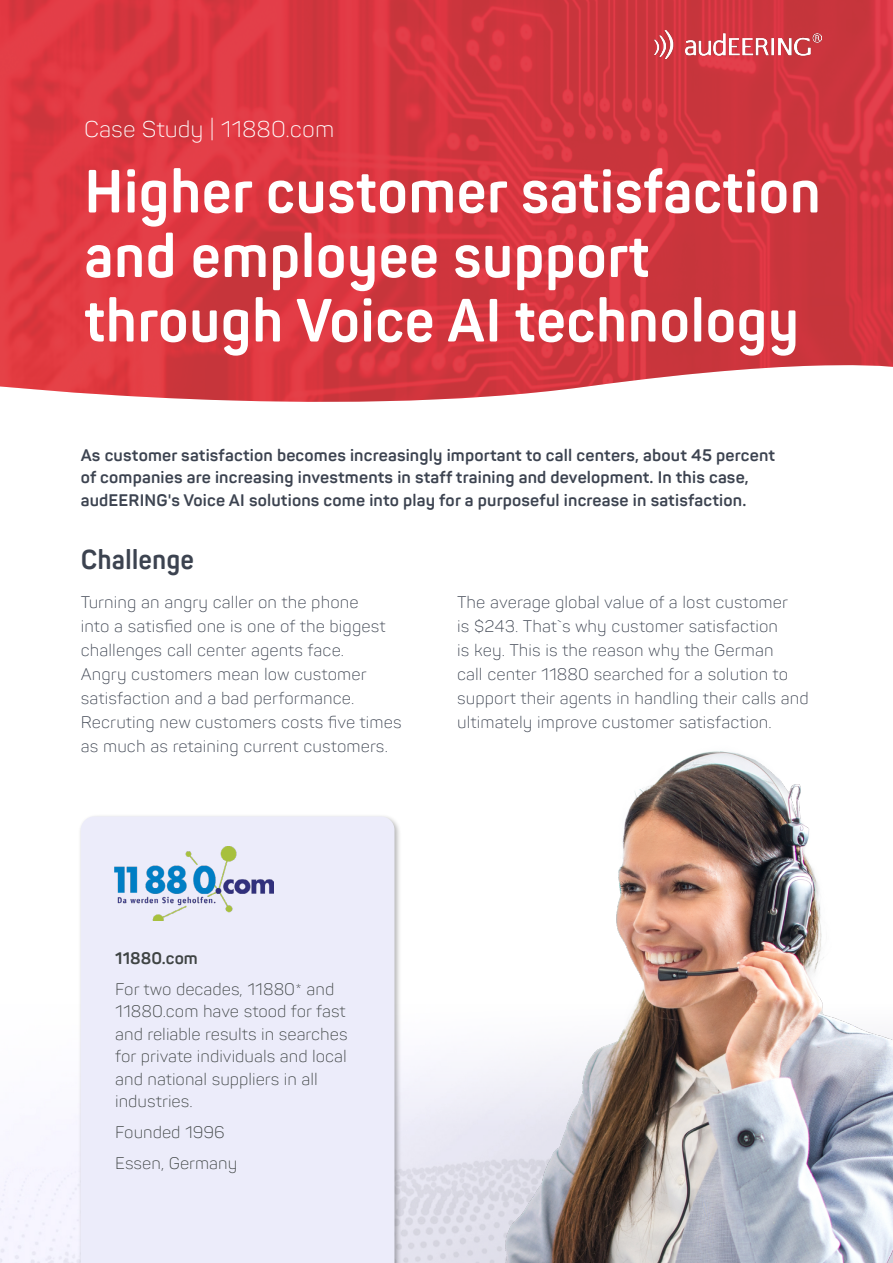
<style>
.page{position:relative;width:893px;height:1263px;background:#fff}
.page>*{position:absolute;margin:0;border:0;box-sizing:border-box;transform-origin:0 0}
.t1{font:700 60px/64.5px "Panton Narrow";color:#fff}
.t2{font:700 27px "Panton Narrow";color:#3c4350}
.t3{font:300 22.5px "Panton";color:#fff}
.t4{font:300 16.5px/24px "Panton";letter-spacing:.005em;color:#3c4350}
.t5{font:700 16.5px/22.5px "Panton";letter-spacing:.01em;color:#3c4350}
.t6{font:300 16.5px/22.5px "Panton";color:#3f4444}
.t7{font:700 16.5px "Panton";color:#3f4444}
</style>
<div class="page">
<img style="left:0;top:0;width:893px;height:402px">
<img style="left:0;top:1066px;width:498px;height:197px">
<img style="left:655px;top:30px;width:166px;height:29px">
<div style="left:78px;top:813px;width:324px;height:450px;background:#000;opacity:.3"></div>
<div style="left:81px;top:816px;width:313px;height:447px;background:#ececfa"></div>
<img style="left:114px;top:847px;width:159px;height:73px">
<img style="left:498px;top:751px;width:395px;height:512px">
<h3 class="t3" style="left:84px;top:116px;width:252px">Case Study | 11880.com</h3>
<h1 class="t1" style="left:84px;top:159px;width:738px">Higher customer satisfaction and employee support through Voice AI technology</h1>
<p class="t5" style="left:81px;top:444px;width:696px">As customer satisfaction becomes increasingly important to call centers, about 45 percent of companies are increasing investments in staff training and development. In this case, audEERING's Voice AI solutions come into play for a purposeful increase in satisfaction.</p>
<h2 class="t2" style="left:81px;top:542px;width:115px">Challenge</h2>
<p class="t4" style="left:81px;top:590px;width:322px">Turning an angry caller on the phone<br>into a satisfied one is one of the biggest challenges call center agents face.<br>Angry customers mean low customer satisfaction and a bad performance.<br>Recruting new customers costs five times as much as retaining current customers.</p>
<p class="t4" style="left:457px;top:590px;width:353px">The average global value of a lost customer<br>is $243. That`s why customer satisfaction<br>is key. This is the reason why the German<br>call center 11880 searched for a solution to support their agents in handling their calls and ultimately improve customer satisfaction.</p>
<p class="t7" style="left:115px;top:947px;width:84px">11880.com</p>
<p class="t6" style="left:115px;top:977px;width:234px">For two decades, 11880* and<br>11880.com have stood for fast and reliable results in searches for private individuals and local and national suppliers in all industries.</p>
<p class="t6" style="left:115px;top:1117px;width:124px;line-height:31px">Founded 1996<br>Essen, Germany</p>
</div>
